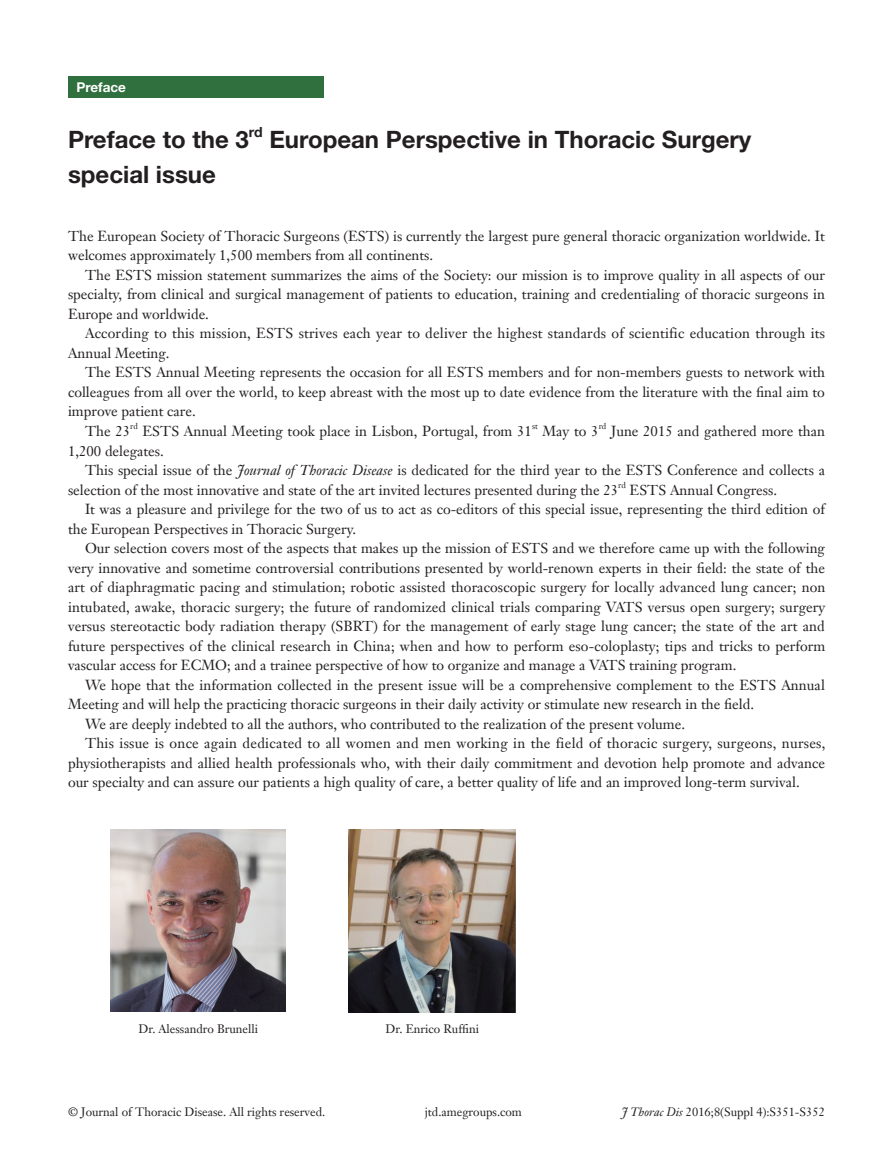
<style>
.page{position:relative;width:893px;height:1170px;background:#fff}
.page>*{position:absolute;margin:0;border:0;box-sizing:border-box;transform-origin:0 0}
.t1{font:700 24px "Helvetica Neue LT Pro";color:#231f20}
.t2{font:14.25px/19.5px "Janson Text LT";color:#231f20}
.t3{font:14.25px "Janson Text LT";letter-spacing:.02em;color:#231f20}
.t4{font:700 13.95px "Helvetica Neue LT Pro";color:#231f20}
.t5{font:700 13.5px "Helvetica Neue LT Pro";color:#fff}
.t6{font:12px "Janson Text LT";color:#231f20}
.t7{font:8.25px "Janson Text LT";color:#231f20}
.s1{font-style:italic}
</style>
<div class="page">
<div style="left:68px;top:77px;width:255px;height:21px;background:#30703e"></div>
<img style="left:111px;top:829px;width:175px;height:182px">
<img style="left:349px;top:829px;width:167px;height:183px">
<p class="t5" style="left:77px;top:79px;width:51px">Preface</p>
<h1 class="t1" style="left:68px;top:124px;width:182px">Preface to the 3</h1>
<p class="t4" style="left:249px;top:123px;width:15px">rd</p>
<h1 class="t1" style="left:269px;top:124px;width:483px">European Perspective in Thoracic Surgery</h1>
<h1 class="t1" style="left:68px;top:159px;width:149px">special issue</h1>
<p class="t2" style="left:68px;top:226px;width:758px">The European Society of Thoracic Surgeons (ESTS) is currently the largest pure general thoracic organization worldwide. It welcomes approximately 1,500 members from all continents.</p>
<p class="t2" style="left:68px;top:265px;width:758px;text-align:justify;text-indent:17px">The ESTS mission statement summarizes the aims of the Society: our mission is to improve quality in all aspects of our specialty, from clinical and surgical management of patients to education, training and credentialing of thoracic surgeons in Europe and worldwide.</p>
<p class="t2" style="left:68px;top:323px;width:758px;text-indent:17px">According to this mission, ESTS strives each year to deliver the highest standards of scientific education through its<br>Annual Meeting.</p>
<p class="t2" style="left:85px;top:362px;width:741px">The ESTS Annual Meeting represents the occasion for all ESTS members and for non-members guests to network with</p>
<p class="t2" style="left:68px;top:382px;width:758px">colleagues from all over the world, to keep abreast with the most up to date evidence from the literature with the final aim to</p>
<p class="t2" style="left:68px;top:401px;width:129px">improve patient care.</p>
<p class="t2" style="left:85px;top:421px;width:47px">The 23</p>
<p class="t7" style="left:130px;top:421px;width:9px">rd</p>
<p class="t2" style="left:143px;top:421px;width:391px">ESTS Annual Meeting took place in Lisbon, Portugal, from 31</p>
<p class="t7" style="left:532px;top:421px;width:7px">st</p>
<p class="t2" style="left:543px;top:421px;width:58px">May to 3</p>
<p class="t7" style="left:599px;top:421px;width:9px">rd</p>
<p class="t2" style="left:611px;top:421px;width:215px">June 2015 and gathered more than</p>
<p class="t2" style="left:68px;top:440px;width:97px">1,200 delegates.</p>
<p class="t2" style="left:85px;top:460px;width:741px">This special issue of the <span class="s1">Journal of Thoracic Disease</span> is dedicated for the third year to the ESTS Conference and collects a</p>
<p class="t2" style="left:68px;top:479px;width:552px">selection of the most innovative and state of the art invited lectures presented during the 23</p>
<p class="t7" style="left:618px;top:479px;width:9px">rd</p>
<p class="t2" style="left:630px;top:479px;width:149px">ESTS Annual Congress.</p>
<p class="t2" style="left:85px;top:499px;width:741px">It was a pleasure and privilege for the two of us to act as co-editors of this special issue, representing the third edition of</p>
<p class="t2" style="left:68px;top:518px;width:290px">the European Perspectives in Thoracic Surgery.</p>
<p class="t2" style="left:85px;top:538px;width:741px">Our selection covers most of the aspects that makes up the mission of ESTS and we therefore came up with the following</p>
<p class="t2" style="left:68px;top:557px;width:758px">very innovative and sometime controversial contributions presented by world-renown experts in their field: the state of the</p>
<p class="t2" style="left:68px;top:577px;width:759px">art of diaphragmatic pacing and stimulation; robotic assisted thoracoscopic surgery for locally advanced lung cancer; non</p>
<p class="t2" style="left:68px;top:596px;width:759px">intubated, awake, thoracic surgery; the future of randomized clinical trials comparing VATS versus open surgery; surgery</p>
<p class="t2" style="left:68px;top:616px;width:758px">versus stereotactic body radiation therapy (SBRT) for the management of early stage lung cancer; the state of the art and</p>
<p class="t2" style="left:68px;top:635px;width:759px">future perspectives of the clinical research in China; when and how to perform eso-coloplasty; tips and tricks to perform</p>
<p class="t2" style="left:68px;top:655px;width:670px">vascular access for ECMO; and a trainee perspective of how to organize and manage a VATS training program.</p>
<p class="t2" style="left:85px;top:674px;width:741px">We hope that the information collected in the present issue will be a comprehensive complement to the ESTS Annual</p>
<p class="t2" style="left:68px;top:694px;width:688px">Meeting and will help the practicing thoracic surgeons in their daily activity or stimulate new research in the field.</p>
<p class="t2" style="left:85px;top:713px;width:602px">We are deeply indebted to all the authors, who contributed to the realization of the present volume.</p>
<p class="t3" style="left:85px;top:734px;width:742px">This issue is once again dedicated to all women and men working in the field of thoracic surgery, surgeons, nurses,</p>
<p class="t2" style="left:68px;top:752px;width:758px">physiotherapists and allied health professionals who, with their daily commitment and devotion help promote and advance</p>
<p class="t2" style="left:68px;top:772px;width:733px">our specialty and can assure our patients a high quality of care, a better quality of life and an improved long-term survival.</p>
<p class="t6" style="left:138px;top:1021px;width:121px">Dr. Alessandro Brunelli</p>
<p class="t6" style="left:386px;top:1021px;width:95px">Dr. Enrico Ruffini</p>
<p class="t6" style="left:68px;top:1104px;width:259px">© Journal of Thoracic Disease. All rights reserved.</p>
<p class="t6" style="left:425px;top:1104px;width:99px">jtd.amegroups.com</p>
<p class="t6" style="left:622px;top:1104px;width:205px"><span class="s1">J Thorac Dis</span> 2016;8(Suppl 4):S351-S352</p>
</div>
